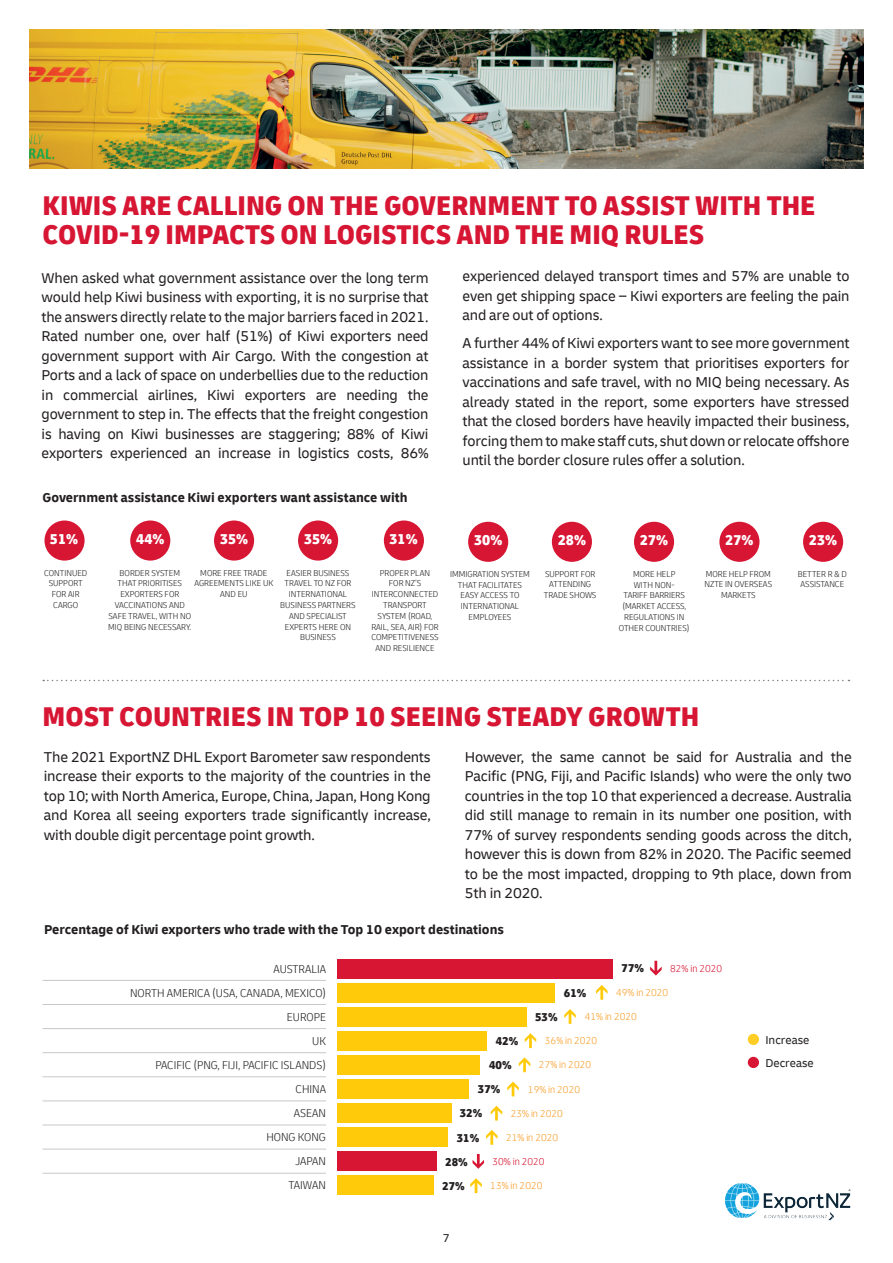
<style>
.page{position:relative;width:893px;height:1263px;background:#fff}
.page>*{position:absolute;margin:0;border:0;box-sizing:border-box;transform-origin:0 0}
.t1{font:900 condensed 28.5px/28.5px "Delivery";color:#d71634}
.t2{font:15px/19.5px "Delivery";letter-spacing:-.01em;color:#231f20;text-align:justify}
.t3{font:900 condensed 15px "Delivery";color:#fff}
.t4{font:700 13.5px "Delivery";color:#231f20}
.t5{font:300 condensed 12px/24px "Delivery";color:#231f20;text-align:right}
.t6{font:900 condensed 12px "Delivery";color:#231f20}
.t7{font:12px/23px "Delivery";color:#231f20}
.t8{font:300 condensed 10.5px "Delivery";color:#f89c27}
.t9{font:300 condensed 10.5px "Delivery";color:#d71634}
.t10{font:300 condensed 9px/10.8px "Delivery";color:#231f20;text-align:center}
</style>
<div class="page">
<img style="left:725px;top:1183px;width:126px;height:38px">
<svg style="left:43px;top:680px;width:806px;height:1px"></svg>
<div style="left:44px;top:520px;width:41px;height:41px;background:#d71634;border-radius:50%"></div>
<div style="left:130px;top:520px;width:40px;height:41px;background:#d71634;border-radius:50%"></div>
<div style="left:214px;top:520px;width:40px;height:41px;background:#d71634;border-radius:50%"></div>
<div style="left:298px;top:520px;width:40px;height:41px;background:#d71634;border-radius:50%"></div>
<div style="left:384px;top:520px;width:40px;height:41px;background:#d71634;border-radius:50%"></div>
<div style="left:552px;top:522px;width:40px;height:40px;background:#d71634;border-radius:50%"></div>
<div style="left:468px;top:522px;width:40px;height:40px;background:#d71634;border-radius:50%"></div>
<div style="left:634px;top:522px;width:40px;height:40px;background:#d71634;border-radius:50%"></div>
<div style="left:719px;top:522px;width:40px;height:40px;background:#d71634;border-radius:50%"></div>
<div style="left:803px;top:522px;width:40px;height:40px;background:#d71634;border-radius:50%"></div>
<img style="left:30px;top:30px;width:833px;height:139px">
<div style="left:338px;top:959px;width:275px;height:19px;background:#d71634"></div>
<div style="left:338px;top:983px;width:217px;height:20px;background:#feca0a"></div>
<div style="left:338px;top:1007px;width:189px;height:20px;background:#feca0a"></div>
<div style="left:338px;top:1031px;width:149px;height:20px;background:#feca0a"></div>
<div style="left:338px;top:1055px;width:142px;height:20px;background:#feca0a"></div>
<div style="left:338px;top:1079px;width:131px;height:20px;background:#feca0a"></div>
<div style="left:338px;top:1104px;width:113px;height:19px;background:#feca0a"></div>
<div style="left:338px;top:1128px;width:110px;height:19px;background:#feca0a"></div>
<div style="left:338px;top:1152px;width:99px;height:19px;background:#d71634"></div>
<div style="left:338px;top:1176px;width:96px;height:19px;background:#feca0a"></div>
<svg style="left:596px;top:985px;width:12px;height:15px"></svg>
<svg style="left:564px;top:1009px;width:12px;height:15px"></svg>
<svg style="left:525px;top:1033px;width:11px;height:15px"></svg>
<svg style="left:519px;top:1057px;width:11px;height:15px"></svg>
<svg style="left:507px;top:1081px;width:12px;height:15px"></svg>
<svg style="left:491px;top:1106px;width:11px;height:14px"></svg>
<svg style="left:486px;top:1130px;width:12px;height:15px"></svg>
<svg style="left:470px;top:1178px;width:12px;height:15px"></svg>
<svg style="left:650px;top:961px;width:12px;height:14px"></svg>
<svg style="left:472px;top:1154px;width:12px;height:15px"></svg>
<div style="left:747px;top:1033px;width:13px;height:13px;background:#fecd26;border-radius:50%"></div>
<div style="left:746px;top:1032px;width:14px;height:14px;border:2px solid #fff;border-radius:50%"></div>
<div style="left:747px;top:1056px;width:13px;height:13px;background:#d71634;border-radius:50%"></div>
<div style="left:746px;top:1055px;width:14px;height:14px;border:2px solid #fff;border-radius:50%"></div>
<hr style="left:43px;top:980px;width:283px;height:1px;background:#c7c8ca">
<hr style="left:43px;top:1004px;width:283px;height:1px;background:#c7c8ca">
<hr style="left:43px;top:1028px;width:283px;height:1px;background:#c7c8ca">
<hr style="left:43px;top:1052px;width:283px;height:1px;background:#c7c8ca">
<hr style="left:43px;top:1076px;width:283px;height:1px;background:#c7c8ca">
<hr style="left:43px;top:1100px;width:283px;height:1px;background:#c7c8ca">
<hr style="left:43px;top:1124px;width:283px;height:1px;background:#c7c8ca">
<hr style="left:43px;top:1149px;width:283px;height:1px;background:#c7c8ca">
<hr style="left:43px;top:1173px;width:283px;height:1px;background:#c7c8ca">
<h1 class="t1" style="left:43px;top:192px;width:774px">KIWIS ARE CALLING ON THE GOVERNMENT TO ASSIST WITH THE<br>COVID-19 IMPACTS ON LOGISTICS AND THE MIQ RULES</h1>
<p class="t2" style="left:42px;top:268px;width:388px">When asked what government assistance over the long term would help Kiwi business with exporting, it is no surprise that the answers directly relate to the major barriers faced in 2021.<br>Rated number one, over half (51%) of Kiwi exporters need government support with Air Cargo. With the congestion at Ports and a lack of space on underbellies due to the reduction in commercial airlines, Kiwi exporters are needing the government to step in. The effects that the freight congestion is having on Kiwi businesses are staggering; 88% of Kiwi exporters experienced an increase in logistics costs, 86%</p>
<p class="t4" style="left:43px;top:489px;width:366px">Government assistance Kiwi exporters want assistance with</p>
<p class="t3" style="left:50px;top:530px;width:30px">51%</p>
<p class="t10" style="left:44px;top:567px;width:45px">CONTINUED<br>SUPPORT<br>FOR AIR<br>CARGO</p>
<p class="t3" style="left:136px;top:530px;width:30px">44%</p>
<p class="t10" style="left:108px;top:567px;width:85px">BORDER SYSTEM<br>THAT PRIORITISES<br>EXPORTERS FOR<br>VACCINATIONS AND<br>SAFE TRAVEL, WITH NO<br>MIQ BEING NECESSARY.</p>
<p class="t3" style="left:220px;top:530px;width:30px">35%</p>
<p class="t10" style="left:194px;top:567px;width:80px">MORE FREE TRADE<br>AGREEMENTS LIKE UK<br>AND EU</p>
<p class="t3" style="left:304px;top:530px;width:30px">35%</p>
<p class="t10" style="left:280px;top:567px;width:77px">EASIER BUSINESS<br>TRAVEL TO NZ FOR<br>INTERNATIONAL<br>BUSINESS PARTNERS<br>AND SPECIALIST<br>EXPERTS HERE ON<br>BUSINESS</p>
<p class="t3" style="left:389px;top:530px;width:30px">31%</p>
<p class="t10" style="left:371px;top:567px;width:69px">PROPER PLAN<br>FOR NZ’S<br>INTERCONNECTED<br>TRANSPORT<br>SYSTEM (ROAD,<br>RAIL, SEA, AIR) FOR<br>COMPETITIVENESS<br>AND RESILIENCE</p>
<p class="t2" style="left:463px;top:266px;width:388px">experienced delayed transport times and 57% are unable to even get shipping space – Kiwi exporters are feeling the pain and are out of options.</p>
<p class="t2" style="left:463px;top:333px;width:388px">A further 44% of Kiwi exporters want to see more government assistance in a border system that prioritises exporters for vaccinations and safe travel, with no MIQ being necessary. As already stated in the report, some exporters have stressed that the closed borders have heavily impacted their business, forcing them to make staff cuts, shut down or relocate offshore until the border closure rules offer a solution.</p>
<p class="t3" style="left:474px;top:531px;width:30px">30%</p>
<p class="t10" style="left:450px;top:568px;width:81px">IMMIGRATION SYSTEM<br>THAT FACILITATES<br>EASY ACCESS TO<br>INTERNATIONAL<br>EMPLOYEES</p>
<p class="t3" style="left:558px;top:531px;width:30px">28%</p>
<p class="t10" style="left:544px;top:568px;width:54px">SUPPORT FOR<br>ATTENDING<br>TRADE SHOWS</p>
<p class="t3" style="left:640px;top:531px;width:30px">27%</p>
<p class="t10" style="left:619px;top:568px;width:72px">MORE HELP<br>WITH NON-<br>TARIFF BARRIERS (MARKET ACCESS,<br>REGULATIONS IN<br>OTHER COUNTRIES)</p>
<p class="t3" style="left:725px;top:531px;width:30px">27%</p>
<p class="t10" style="left:704px;top:568px;width:69px">MORE HELP FROM<br>NZTE IN OVERSEAS<br>MARKETS</p>
<p class="t3" style="left:809px;top:531px;width:30px">23%</p>
<p class="t10" style="left:798px;top:568px;width:51px">BETTER R &amp; D<br>ASSISTANCE</p>
<h1 class="t1" style="left:43px;top:702px;width:658px">MOST COUNTRIES IN TOP 10 SEEING STEADY GROWTH</h1>
<p class="t2" style="left:465px;top:747px;width:388px">However, the same cannot be said for Australia and the Pacific (PNG, Fiji, and Pacific Islands) who were the only two countries in the top 10 that experienced a decrease. Australia did still manage to remain in its number one position, with 77% of survey respondents sending goods across the ditch, however this is down from 82% in 2020. The Pacific seemed to be the most impacted, dropping to 9th place, down from 5th in 2020.</p>
<p class="t4" style="left:44px;top:921px;width:461px">Percentage of Kiwi exporters who trade with the Top 10 export destinations</p>
<p class="t6" style="left:621px;top:961px;width:24px">77%</p>
<p class="t6" style="left:564px;top:985px;width:24px">61%</p>
<p class="t6" style="left:535px;top:1009px;width:24px">53%</p>
<p class="t6" style="left:496px;top:1033px;width:24px">42%</p>
<p class="t6" style="left:489px;top:1057px;width:24px">40%</p>
<p class="t6" style="left:478px;top:1081px;width:24px">37%</p>
<p class="t6" style="left:460px;top:1106px;width:24px">32%</p>
<p class="t6" style="left:457px;top:1130px;width:24px">31%</p>
<p class="t6" style="left:445px;top:1154px;width:24px">28%</p>
<p class="t6" style="left:442px;top:1178px;width:24px">27%</p>
<p class="t2" style="left:44px;top:747px;width:388px">The 2021 ExportNZ DHL Export Barometer saw respondents increase their exports to the majority of the countries in the top 10; with North America, Europe, China, Japan, Hong Kong and Korea all seeing exporters trade significantly increase, with double digit percentage point growth.</p>
<p class="t9" style="left:670px;top:962px;width:54px">82% in 2020</p>
<p class="t5" style="left:130px;top:957px;width:197px">AUSTRALIA<br>NORTH AMERICA (USA, CANADA, MEXICO)<br>EUROPE<br>UK<br>PACIFIC (PNG, FIJI, PACIFIC ISLANDS)<br>CHINA<br>ASEAN<br>HONG KONG<br>JAPAN<br>TAIWAN</p>
<p class="t8" style="left:616px;top:986px;width:54px">49% in 2020</p>
<p class="t8" style="left:585px;top:1010px;width:54px">41% in 2020</p>
<p class="t8" style="left:545px;top:1035px;width:54px">36% in 2020</p>
<p class="t8" style="left:539px;top:1059px;width:54px">27% in 2020</p>
<p class="t8" style="left:528px;top:1083px;width:54px">19% in 2020</p>
<p class="t8" style="left:511px;top:1107px;width:54px">23% in 2020</p>
<p class="t8" style="left:506px;top:1131px;width:54px">21% in 2020</p>
<p class="t7" style="left:765px;top:1028px;width:50px">Increase<br>Decrease</p>
<p class="t9" style="left:492px;top:1155px;width:54px">30% in 2020</p>
<p class="t8" style="left:490px;top:1180px;width:54px">13% in 2020</p>
<p class="t7" style="left:443px;top:1226px;width:9px">7</p>
</div>
